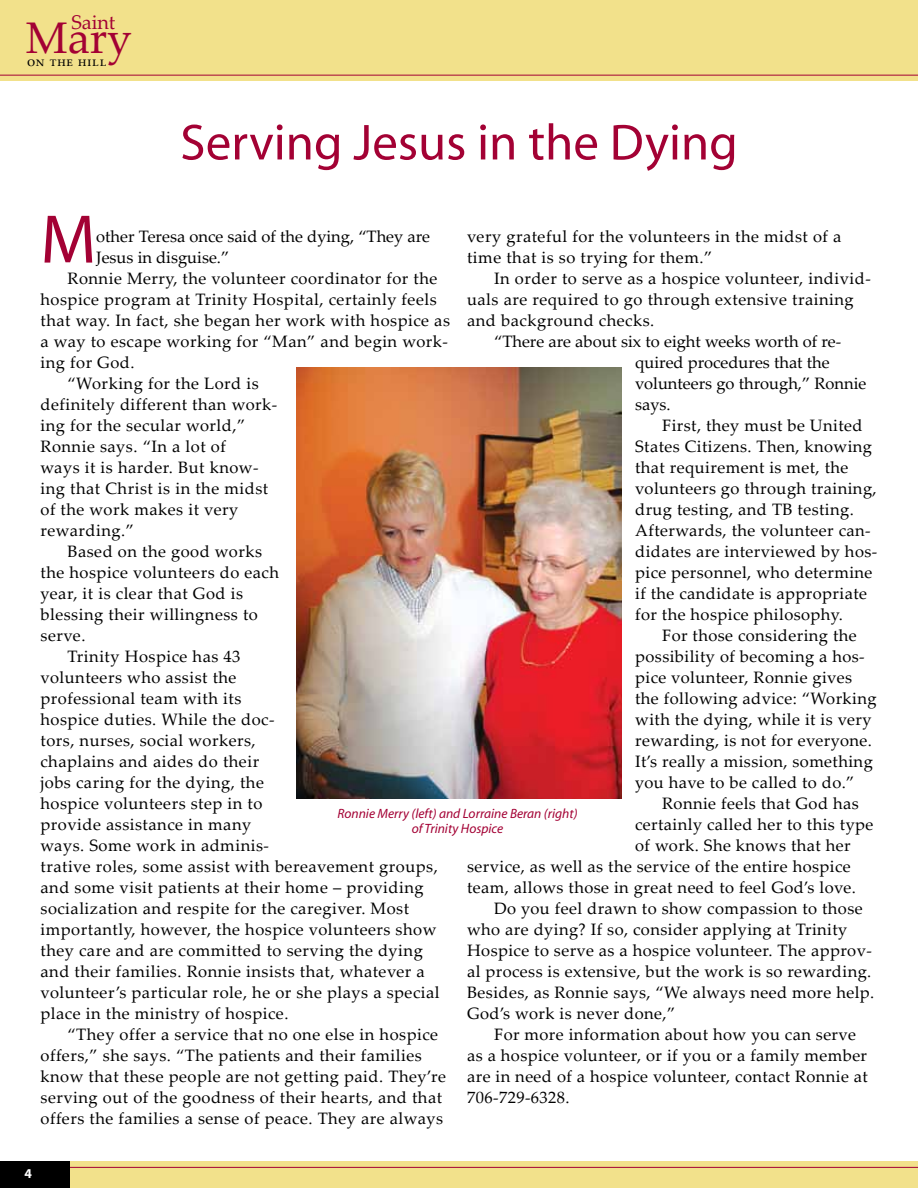
<style>
.page{position:relative;width:918px;height:1188px;background:#fff}
.page>*{position:absolute;margin:0;border:0;box-sizing:border-box;transform-origin:0 0}
.t1{font:69.3px "Myriad";color:#a30134}
.t2{font:51px "Myriad";color:#a30134}
.t3{font:44.25px "Palatino Linotype";color:#a30134}
.t4{font:19.8px "Palatino Linotype";color:#a30134}
.t5{font:16.5px/21px "Palatino Linotype";letter-spacing:.03em;color:#000}
.t6{font:16.5px "Palatino Linotype";color:#000}
.t7{font:14.25px "Palatino Linotype";color:#000}
.t8{font:italic 13.5px/15px "Myriad";color:#a30134;text-align:center}
.t9{font:700 13.5px "Myriad";color:#fff}
</style>
<div class="page">
<div style="left:0;top:1161px;width:918px;height:27px;background:#f2e18b"></div>
<hr style="left:0;top:1167px;width:918px;height:1px;background:#a30134">
<div style="left:0;top:1161px;width:70px;height:27px;background:#000"></div>
<div style="left:0;top:0;width:918px;height:81px;background:#f2e18b"></div>
<hr style="left:0;top:75px;width:918px;height:1px;background:#a30134">
<img style="left:296px;top:368px;width:326px;height:430px">
<p class="t4" style="left:71px;top:8px;width:46px">Saint</p>
<p class="t7" style="left:27px;top:51px;width:81px">on the hill</p>
<h3 class="t3" style="left:26px;top:7px;width:108px">Mary</h3>
<h2 class="t2" style="left:180px;top:117px;width:559px">Serving Jesus in the Dying</h2>
<h1 class="t1" style="left:40px;top:205px;width:57px">M</h1>
<p class="t6" style="left:96px;top:224px;width:335px">other Teresa once said of the dying, “They are</p>
<p class="t6" style="left:96px;top:245px;width:135px">Jesus in disguise.”</p>
<p class="t5" style="left:68px;top:267px;width:371px">Ronnie Merry, the volunteer coordinator for the</p>
<p class="t5" style="left:41px;top:288px;width:398px">hospice program at Trinity Hospital, certainly feels</p>
<p class="t5" style="left:41px;top:309px;width:411px">that way. In fact, she began her work with hospice as</p>
<p class="t5" style="left:41px;top:330px;width:409px">a way to escape working for “Man” and begin work-</p>
<p class="t5" style="left:41px;top:351px;width:96px">ing for God.</p>
<p class="t5" style="left:68px;top:372px;width:193px">“Working for the Lord is</p>
<p class="t5" style="left:41px;top:393px;width:238px">definitely different than work-</p>
<p class="t5" style="left:41px;top:414px;width:206px">ing for the secular world,”</p>
<p class="t5" style="left:41px;top:435px;width:187px">Ronnie says. “In a lot of</p>
<p class="t5" style="left:41px;top:456px;width:220px">ways it is harder. But know-</p>
<p class="t5" style="left:41px;top:477px;width:229px">ing that Christ is in the midst</p>
<p class="t5" style="left:41px;top:498px;width:199px">of the work makes it very</p>
<p class="t5" style="left:41px;top:519px;width:95px">rewarding.”</p>
<p class="t5" style="left:68px;top:540px;width:196px">Based on the good works</p>
<p class="t5" style="left:41px;top:561px;width:240px">the hospice volunteers do each</p>
<p class="t5" style="left:41px;top:582px;width:204px">year, it is clear that God is</p>
<p class="t5" style="left:41px;top:603px;width:219px">blessing their willingness to</p>
<p class="t5" style="left:41px;top:624px;width:46px">serve.</p>
<p class="t5" style="left:68px;top:645px;width:175px">Trinity Hospice has 43</p>
<p class="t5" style="left:41px;top:666px;width:198px">volunteers who assist the</p>
<p class="t5" style="left:41px;top:687px;width:202px">professional team with its</p>
<p class="t5" style="left:41px;top:708px;width:236px">hospice duties. While the doc-</p>
<p class="t5" style="left:41px;top:729px;width:217px">tors, nurses, social workers,</p>
<p class="t5" style="left:41px;top:750px;width:220px">chaplains and aides do their</p>
<p class="t5" style="left:41px;top:771px;width:225px">jobs caring for the dying, the</p>
<p class="t5" style="left:41px;top:792px;width:224px">hospice volunteers step in to</p>
<p class="t5" style="left:41px;top:813px;width:212px">provide assistance in many</p>
<p class="t5" style="left:41px;top:834px;width:230px">ways. Some work in adminis-</p>
<p class="t5" style="left:41px;top:855px;width:399px">trative roles, some assist with bereavement groups,</p>
<p class="t5" style="left:41px;top:876px;width:385px">and some visit patients at their home – providing</p>
<p class="t5" style="left:41px;top:897px;width:370px">socialization and respite for the caregiver. Most</p>
<p class="t5" style="left:41px;top:918px;width:397px">importantly, however, the hospice volunteers show</p>
<p class="t5" style="left:41px;top:939px;width:384px">they care and are committed to serving the dying</p>
<p class="t5" style="left:41px;top:960px;width:386px">and their families. Ronnie insists that, whatever a</p>
<p class="t5" style="left:41px;top:981px;width:401px">volunteer’s particular role, he or she plays a special</p>
<p class="t5" style="left:41px;top:1002px;width:249px">place in the ministry of hospice.</p>
<p class="t5" style="left:68px;top:1023px;width:372px">“They offer a service that no one else in hospice</p>
<p class="t5" style="left:41px;top:1044px;width:383px">offers,” she says. “The patients and their families</p>
<p class="t5" style="left:41px;top:1065px;width:407px">know that these people are not getting paid. They’re</p>
<p class="t5" style="left:41px;top:1086px;width:403px">serving out of the goodness of their hearts, and that</p>
<p class="t5" style="left:41px;top:1107px;width:404px">offers the families a sense of peace. They are always</p>
<p class="t5" style="left:467px;top:225px;width:376px">very grateful for the volunteers in the midst of a time that is so trying for them.”</p>
<p class="t5" style="left:494px;top:267px;width:378px">In order to serve as a hospice volunteer, individ-</p>
<p class="t5" style="left:467px;top:288px;width:388px">uals are required to go through extensive training</p>
<p class="t5" style="left:467px;top:309px;width:189px">and background checks.</p>
<p class="t6" style="left:494px;top:329px;width:349px">“There are about six to eight weeks worth of re-</p>
<p class="t6" style="left:635px;top:350px;width:196px">quired procedures that the</p>
<p class="t6" style="left:635px;top:371px;width:233px">volunteers go through,” Ronnie</p>
<p class="t5" style="left:635px;top:393px;width:37px">says.</p>
<p class="t5" style="left:662px;top:414px;width:202px">First, they must be United</p>
<p class="t5" style="left:635px;top:435px;width:238px">States Citizens. Then, knowing</p>
<p class="t5" style="left:635px;top:456px;width:215px">that requirement is met, the</p>
<p class="t5" style="left:635px;top:477px;width:243px">volunteers go through training,</p>
<p class="t5" style="left:635px;top:498px;width:220px">drug testing, and TB testing.</p>
<p class="t5" style="left:635px;top:519px;width:237px">Afterwards, the volunteer can-</p>
<p class="t5" style="left:635px;top:540px;width:244px">didates are interviewed by hos-</p>
<p class="t5" style="left:635px;top:561px;width:239px">pice personnel, who determine</p>
<p class="t5" style="left:635px;top:582px;width:233px">if the candidate is appropriate</p>
<p class="t5" style="left:635px;top:603px;width:209px">for the hospice philosophy.</p>
<p class="t5" style="left:662px;top:624px;width:196px">For those considering the</p>
<p class="t5" style="left:635px;top:645px;width:231px">possibility of becoming a hos-</p>
<p class="t5" style="left:635px;top:666px;width:218px">pice volunteer, Ronnie gives</p>
<p class="t5" style="left:635px;top:687px;width:243px">the following advice: “Working</p>
<p class="t5" style="left:635px;top:708px;width:238px">with the dying, while it is very</p>
<p class="t5" style="left:635px;top:729px;width:238px">rewarding, is not for everyone.</p>
<p class="t5" style="left:635px;top:750px;width:239px">It’s really a mission, something</p>
<p class="t5" style="left:635px;top:771px;width:221px">you have to be called to do.”</p>
<p class="t5" style="left:662px;top:792px;width:198px">Ronnie feels that God has</p>
<p class="t5" style="left:635px;top:813px;width:240px">certainly called her to this type</p>
<p class="t5" style="left:635px;top:834px;width:217px">of work. She knows that her</p>
<p class="t5" style="left:467px;top:855px;width:385px">service, as well as the service of the entire hospice</p>
<p class="t5" style="left:467px;top:876px;width:390px">team, allows those in great need to feel God’s love.</p>
<p class="t5" style="left:494px;top:897px;width:370px">Do you feel drawn to show compassion to those</p>
<p class="t5" style="left:467px;top:918px;width:382px">who are dying? If so, consider applying at Trinity</p>
<p class="t5" style="left:467px;top:939px;width:406px">Hospice to serve as a hospice volunteer. The approv-</p>
<p class="t5" style="left:467px;top:960px;width:406px">al process is extensive, but the work is so rewarding.</p>
<p class="t5" style="left:467px;top:981px;width:409px">Besides, as Ronnie says, “We always need more help.</p>
<p class="t5" style="left:467px;top:1002px;width:210px">God’s work is never done,”</p>
<p class="t5" style="left:494px;top:1023px;width:363px">For more information about how you can serve</p>
<p class="t5" style="left:467px;top:1044px;width:402px">as a hospice volunteer, or if you or a family member</p>
<p class="t5" style="left:467px;top:1065px;width:402px">are in need of a hospice volunteer, contact Ronnie at</p>
<p class="t5" style="left:467px;top:1086px;width:104px">706-729-6328.</p>
<p class="t8" style="left:337px;top:806px;width:242px">Ronnie Merry (left) and Lorraine Beran (right) of Trinity Hospice</p>
<p class="t9" style="left:24px;top:1166px;width:16px">44</p>
</div>
